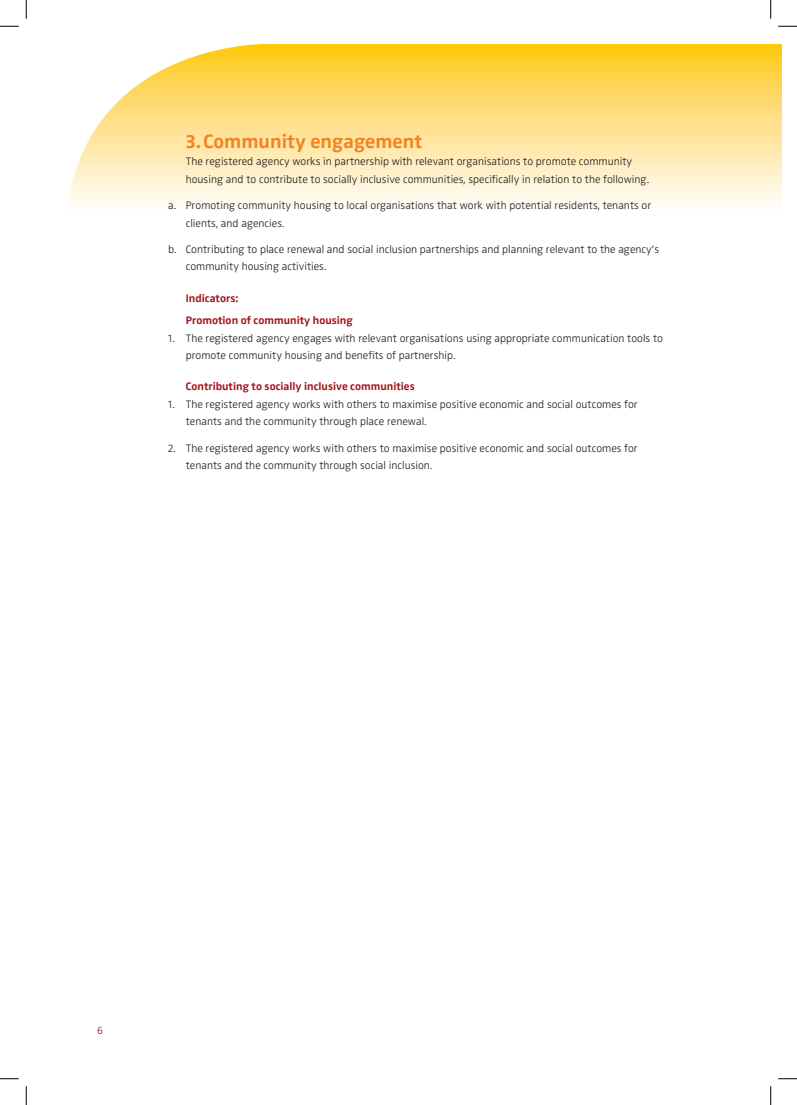
<style>
.page{position:relative;width:797px;height:1105px;background:#fff}
.page>*{position:absolute;margin:0;border:0;box-sizing:border-box;transform-origin:0 0}
.t1{font:20px "Zwo Bold LF";color:#f58220}
.t2{font:11.25px/17.5px "Zwo Light LF";color:#231f20}
.t3{font:11.25px/22.5px "Zwo Bold LF";color:#a21217}
.t4{font:11.25px "Zwo Light LF";color:#a21217}
</style>
<div class="page">
<svg style="left:68px;top:44px;width:713px;height:159px;background:#fee393"></svg>
<svg style="left:0;top:25px;width:19px;height:2px"></svg>
<svg style="left:778px;top:25px;width:19px;height:2px"></svg>
<svg style="left:0;top:1078px;width:19px;height:1px"></svg>
<svg style="left:778px;top:1078px;width:19px;height:1px"></svg>
<svg style="left:25px;top:0;width:2px;height:19px"></svg>
<svg style="left:25px;top:1086px;width:2px;height:19px"></svg>
<svg style="left:770px;top:0;width:1px;height:19px"></svg>
<svg style="left:770px;top:1086px;width:1px;height:19px"></svg>
<h1 class="t1" style="left:186px;top:129px;width:238px">3. Community engagement</h1>
<p class="t2" style="left:186px;top:153px;width:465px">The registered agency works in partnership with relevant organisations to promote community housing and to contribute to socially inclusive communities, specifically in relation to the following.</p>
<p class="t2" style="left:186px;top:196px;width:467px;text-indent:-18px">a. Promoting community housing to local organisations that work with potential residents, tenants or clients, and agencies.</p>
<p class="t2" style="left:186px;top:240px;width:475px;text-indent:-18px">b. Contributing to place renewal and social inclusion partnerships and planning relevant to the agency’s community housing activities.</p>
<p class="t3" style="left:186px;top:286px;width:168px">Indicators:<br>Promotion of community housing</p>
<p class="t2" style="left:186px;top:329px;width:479px;text-indent:-18px">1. The registered agency engages with relevant organisations using appropriate communication tools to promote community housing and benefits of partnership.</p>
<p class="t3" style="left:186px;top:375px;width:230px">Contributing to socially inclusive communities</p>
<p class="t2" style="left:186px;top:395px;width:453px;text-indent:-18px">1. The registered agency works with others to maximise positive economic and social outcomes for tenants and the community through place renewal.</p>
<p class="t2" style="left:186px;top:439px;width:453px;text-indent:-18px">2. The registered agency works with others to maximise positive economic and social outcomes for tenants and the community through social inclusion.</p>
<p class="t4" style="left:97px;top:1024px;width:7px">6</p>
</div>
